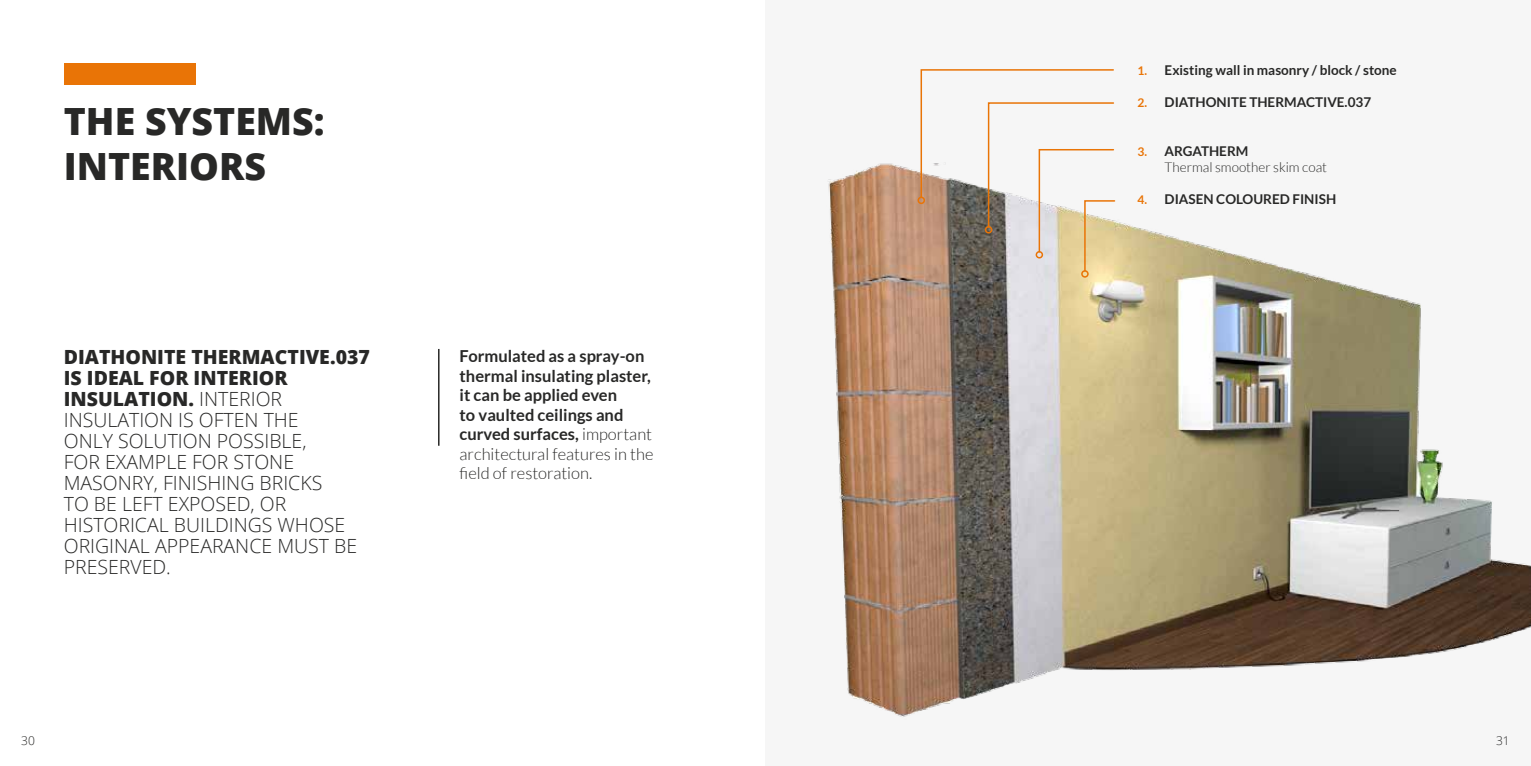
<style>
.page{position:relative;width:1531px;height:766px;background:#fff}
.page>*{position:absolute;margin:0;border:0;box-sizing:border-box;transform-origin:0 0}
.t1{font:800 37.5px/45px "Open Sans";color:#282827}
.t2{font:300 19.5px/21px "Open Sans";color:#282827}
.t3{font:700 16.5px/19.5px "Lato";color:#282827}
.t4{font:700 13.5px "Lato";color:#282827}
.t5{font:300 13.5px/16.2px "Lato";color:#282827}
.t6{font:300 12px "Open Sans";color:#282827}
.s1{font-weight:800}
.s2{font-weight:300}
.s3{font-size:12px;color:#e97406}
.s4{font-weight:700;font-size:12px;color:#e97406}
.s5{font-weight:700}
</style>
<div class="page">
<div style="left:64px;top:64px;width:132px;height:21px;background:#e97406"></div>
<div style="left:765px;top:0;width:766px;height:765px;background:#f6f6f6"></div>
<img style="left:828px;top:163px;width:703px;height:554px">
<div style="left:917px;top:196px;width:8px;height:8px;border:2px solid #e97406;border-radius:50%"></div>
<svg style="left:920px;top:69px;width:196px;height:203px"></svg>
<div style="left:1081px;top:270px;width:7px;height:7px;border:2px solid #e97406;border-radius:50%"></div>
<hr style="left:438px;top:349px;width:1px;height:96px;background:#282827">
<h1 class="t1" style="left:64px;top:97px;width:262px">THE SYSTEMS:<br>INTERIORS</h1>
<p class="t2" style="left:64px;top:345px;width:308px"><span class="s1">DIATHONITE THERMACTIVE.037<br>IS IDEAL FOR INTERIOR<br>INSULATION.</span> INTERIOR<br>INSULATION IS OFTEN THE<br>ONLY SOLUTION POSSIBLE,<br>FOR EXAMPLE FOR STONE<br>MASONRY, FINISHING BRICKS<br>TO BE LEFT EXPOSED, OR<br>HISTORICAL BUILDINGS WHOSE<br>ORIGINAL APPEARANCE MUST BE<br>PRESERVED.</p>
<p class="t3" style="left:460px;top:346px;width:195px">Formulated as a spray-on thermal insulating plaster, it can be applied even<br>to vaulted ceilings and curved surfaces, <span class="s2">important architectural features in the field of restoration.</span></p>
<p class="t4" style="left:1137px;top:62px;width:261px"><span class="s3">1.</span> Existing wall in masonry / block / stone</p>
<p class="t4" style="left:1137px;top:94px;width:235px"><span class="s3">2.</span> DIATHONITE THERMACTIVE.037</p>
<p class="t5" style="left:1164px;top:143px;width:164px;text-indent:-27px"><span class="s4">3.</span> <span class="s5">ARGATHERM<br></span>Thermal smoother skim coat</p>
<p class="t4" style="left:1137px;top:192px;width:200px"><span class="s3">4.</span> DIASEN COLOURED FINISH</p>
<p class="t6" style="left:21px;top:732px;width:15px">30</p>
<p class="t6" style="left:1496px;top:732px;width:15px">31</p>
</div>
